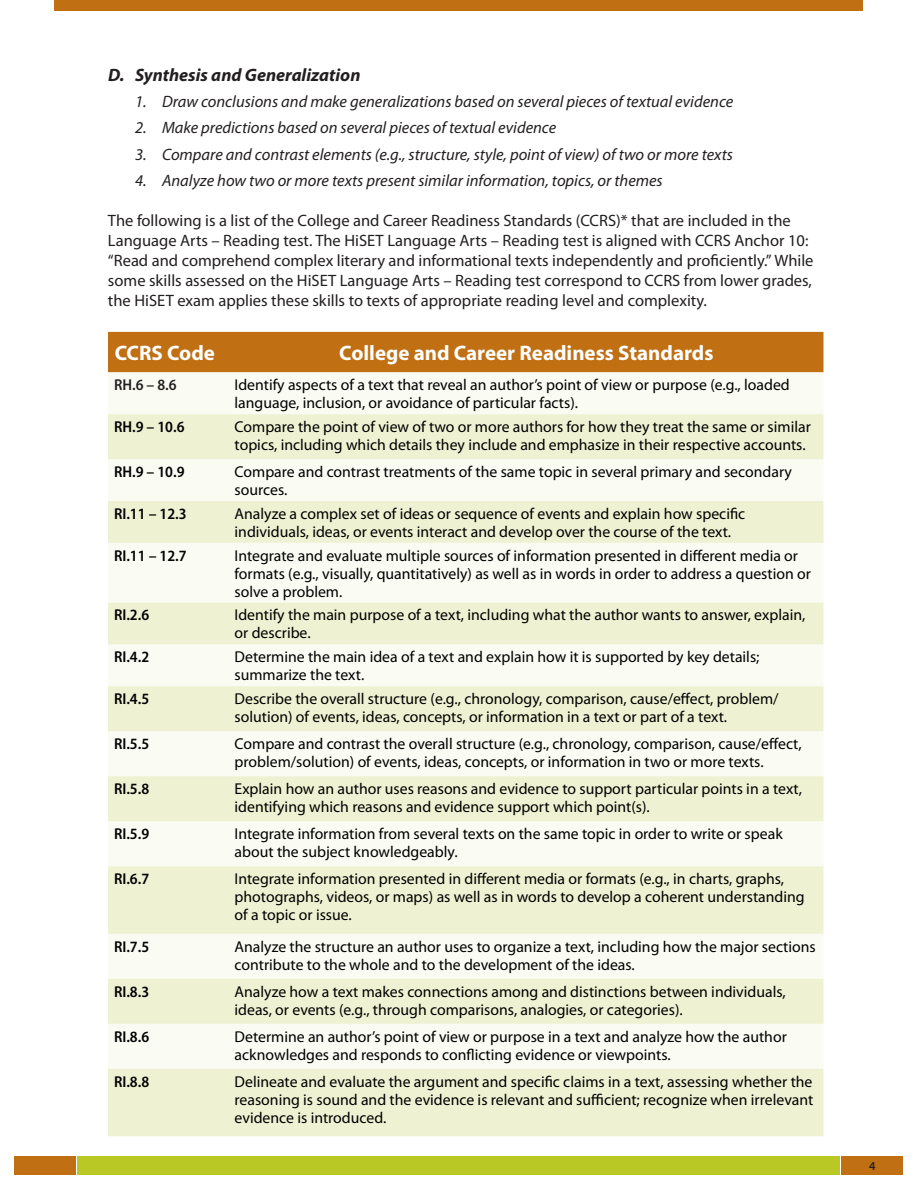
<style>
.page{position:relative;width:918px;height:1188px;background:#fff}
.page>*{position:absolute;margin:0;border:0;box-sizing:border-box;transform-origin:0 0}
.CCRS_Table_Header{font:700 21px "Myriad Pro";color:#fff}
.t1{font:italic 700 18px "Myriad Pro";color:#231f20}
.t2{font:16.5px/19.8px "Myriad Pro";color:#231f20}
.t3{font:italic 16.5px "Myriad Pro";color:#231f20}
.CCRS_Table_Body{font:15.75px/18px "Myriad Pro";color:#000}
.CCRS_Table_Row_Heade{font:600 semi-condensed 15.75px "Myriad Pro";color:#000}
.CCRS_Table_Row_Heade-2{font:600 semi-condensed 15.75px "Myriad Pro";color:#231f20}
.t4{font:600 12px "Myriad Pro";color:#231f20}
</style>
<div class="page">
<div style="left:77px;top:1156px;width:763px;height:18px;background:#b9c825"></div>
<div style="left:841px;top:1156px;width:62px;height:18px;background:#c06f13"></div>
<div style="left:14px;top:1156px;width:62px;height:18px;background:#c06f13"></div>
<div style="left:55px;top:0;width:808px;height:11px;background:#c06f13"></div>
<div style="left:108px;top:332px;width:716px;height:40px;background:#c06f13"></div>
<div style="left:108px;top:372px;width:716px;height:42px;background:#fafcf3"></div>
<svg style="left:108px;top:414px;width:716px;height:722px;fill:#eef2d2"></svg>
<p class="t1" style="left:108px;top:65px;width:254px">D. Synthesis and Generalization</p>
<p class="t3" style="left:135px;top:92px;width:600px">1. Draw conclusions and make generalizations based on several pieces of textual evidence</p>
<p class="t3" style="left:135px;top:119px;width:423px">2. Make predictions based on several pieces of textual evidence</p>
<p class="t3" style="left:135px;top:145px;width:600px">3. Compare and contrast elements (e.g., structure, style, point of view) of two or more texts</p>
<p class="t3" style="left:135px;top:172px;width:529px">4. Analyze how two or more texts present similar information, topics, or themes</p>
<p class="t2" style="left:108px;top:211px;width:707px">The following is a list of the College and Career Readiness Standards (CCRS)* that are included in the Language Arts – Reading test. The HiSET Language Arts – Reading test is aligned with CCRS Anchor 10: “Read and comprehend complex literary and informational texts independently and proficiently.” While some skills assessed on the HiSET Language Arts – Reading test correspond to CCRS from lower grades, the HiSET exam applies these skills to texts of appropriate reading level and complexity.</p>
<p class="CCRS_Table_Header" style="left:115px;top:341px;width:102px">CCRS Code</p>
<p class="CCRS_Table_Header" style="left:339px;top:341px;width:376px">College and Career Readiness Standards</p>
<p class="CCRS_Table_Row_Heade-2" style="left:114px;top:376px;width:64px">RH.6 – 8.6</p>
<p class="CCRS_Table_Body" style="left:235px;top:376px;width:557px">Identify aspects of a text that reveal an author’s point of view or purpose (e.g., loaded language, inclusion, or avoidance of particular facts).</p>
<p class="CCRS_Table_Row_Heade" style="left:114px;top:418px;width:72px">RH.9 – 10.6</p>
<p class="CCRS_Table_Body" style="left:235px;top:418px;width:578px">Compare the point of view of two or more authors for how they treat the same or similar topics, including which details they include and emphasize in their respective accounts.</p>
<p class="CCRS_Table_Row_Heade" style="left:114px;top:463px;width:72px">RH.9 – 10.9</p>
<p class="CCRS_Table_Body" style="left:235px;top:463px;width:559px">Compare and contrast treatments of the same topic in several primary and secondary sources.</p>
<p class="CCRS_Table_Row_Heade" style="left:114px;top:505px;width:74px">RI.11 – 12.3</p>
<p class="CCRS_Table_Body" style="left:235px;top:505px;width:512px">Analyze a complex set of ideas or sequence of events and explain how specific individuals, ideas, or events interact and develop over the course of the text.</p>
<p class="CCRS_Table_Row_Heade" style="left:114px;top:547px;width:74px">RI.11 – 12.7</p>
<p class="CCRS_Table_Body" style="left:235px;top:547px;width:578px">Integrate and evaluate multiple sources of information presented in different media or formats (e.g., visually, quantitatively) as well as in words in order to address a question or solve a problem.</p>
<p class="CCRS_Table_Row_Heade" style="left:114px;top:607px;width:37px">RI.2.6</p>
<p class="CCRS_Table_Body" style="left:235px;top:606px;width:572px">Identify the main purpose of a text, including what the author wants to answer, explain, or describe.</p>
<p class="CCRS_Table_Row_Heade" style="left:114px;top:648px;width:37px">RI.4.2</p>
<p class="CCRS_Table_Body" style="left:235px;top:648px;width:526px">Determine the main idea of a text and explain how it is supported by key details; summarize the text.</p>
<p class="CCRS_Table_Row_Heade" style="left:114px;top:690px;width:37px">RI.4.5</p>
<p class="CCRS_Table_Body" style="left:235px;top:690px;width:546px">Describe the overall structure (e.g., chronology, comparison, cause/effect, problem/ solution) of events, ideas, concepts, or information in a text or part of a text.</p>
<p class="CCRS_Table_Row_Heade" style="left:114px;top:735px;width:37px">RI.5.5</p>
<p class="CCRS_Table_Body" style="left:235px;top:735px;width:569px">Compare and contrast the overall structure (e.g., chronology, comparison, cause/effect, problem/solution) of events, ideas, concepts, or information in two or more texts.</p>
<p class="CCRS_Table_Row_Heade" style="left:114px;top:780px;width:37px">RI.5.8</p>
<p class="CCRS_Table_Body" style="left:235px;top:780px;width:569px">Explain how an author uses reasons and evidence to support particular points in a text, identifying which reasons and evidence support which point(s).</p>
<p class="CCRS_Table_Row_Heade" style="left:114px;top:825px;width:37px">RI.5.9</p>
<p class="CCRS_Table_Body" style="left:235px;top:825px;width:550px">Integrate information from several texts on the same topic in order to write or speak about the subject knowledgeably.</p>
<p class="CCRS_Table_Row_Heade" style="left:114px;top:870px;width:37px">RI.6.7</p>
<p class="CCRS_Table_Body" style="left:235px;top:870px;width:572px">Integrate information presented in different media or formats (e.g., in charts, graphs, photographs, videos, or maps) as well as in words to develop a coherent understanding of a topic or issue.</p>
<p class="CCRS_Table_Row_Heade" style="left:114px;top:938px;width:37px">RI.7.5</p>
<p class="CCRS_Table_Body" style="left:235px;top:938px;width:583px">Analyze the structure an author uses to organize a text, including how the major sections contribute to the whole and to the development of the ideas.</p>
<p class="CCRS_Table_Row_Heade" style="left:114px;top:983px;width:37px">RI.8.3</p>
<p class="CCRS_Table_Body" style="left:235px;top:983px;width:553px">Analyze how a text makes connections among and distinctions between individuals, ideas, or events (e.g., through comparisons, analogies, or categories).</p>
<p class="CCRS_Table_Row_Heade" style="left:114px;top:1028px;width:37px">RI.8.6</p>
<p class="CCRS_Table_Body" style="left:235px;top:1028px;width:554px">Determine an author’s point of view or purpose in a text and analyze how the author acknowledges and responds to conflicting evidence or viewpoints.</p>
<p class="CCRS_Table_Row_Heade" style="left:114px;top:1073px;width:37px">RI.8.8</p>
<p class="CCRS_Table_Body" style="left:235px;top:1073px;width:580px;text-align:justify">Delineate and evaluate the argument and specific claims in a text, assessing whether the reasoning is sound and the evidence is relevant and sufficient; recognize when irrelevant evidence is introduced.</p>
<p class="t4" style="left:869px;top:1159px;width:8px">4</p>
</div>
